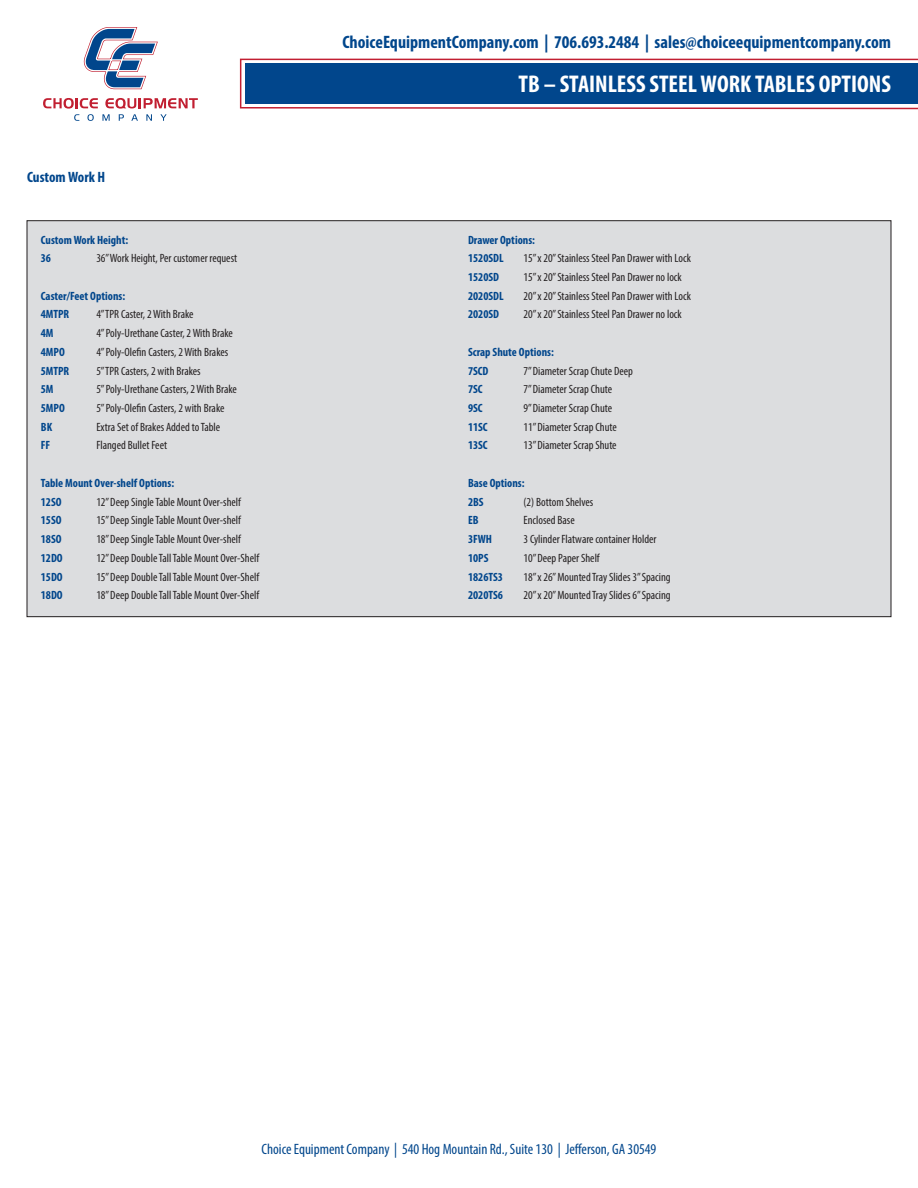
<style>
.page{position:relative;width:918px;height:1188px;background:#fff}
.page>*{position:absolute;margin:0;border:0;box-sizing:border-box;transform-origin:0 0}
.t1{font:700 condensed 24.3px "Myriad Pro";color:#fff}
.t2{font:700 condensed 18px "Myriad Pro";color:#01468c}
.t3{font:condensed 15px "Myriad Pro";color:#01468c}
.t4{font:700 condensed 15px "Myriad Pro";color:#01468c}
.t5{font:condensed 12px "Myriad Pro";color:#231f20}
.t6{font:700 condensed 12px "Myriad Pro";color:#01468c}
</style>
<div class="page">
<svg style="left:239px;top:58px;width:679px;height:52px;background:#346198"></svg>
<svg style="left:43px;top:98px;width:155px;height:23px"></svg>
<svg style="left:83px;top:27px;width:75px;height:63px"></svg>
<div style="left:27px;top:221px;width:864px;height:396px;background:#dcdddf"></div>
<p class="t4" style="left:27px;top:168px;width:80px">Custom Work H</p>
<p class="t6" style="left:41px;top:232px;width:89px">Custom Work Height:</p>
<p class="t6" style="left:41px;top:251px;width:12px">36</p>
<p class="t5" style="left:96px;top:251px;width:142px">36” Work Height, Per customer request</p>
<p class="t6" style="left:41px;top:288px;width:86px">Caster/Feet Options:</p>
<p class="t6" style="left:41px;top:307px;width:30px">4MTPR</p>
<p class="t5" style="left:96px;top:307px;width:99px">4” TPR Caster, 2 With Brake</p>
<p class="t6" style="left:41px;top:326px;width:14px">4M</p>
<p class="t5" style="left:96px;top:326px;width:138px">4” Poly-Urethane Caster, 2 With Brake</p>
<p class="t6" style="left:41px;top:344px;width:26px">4MPO</p>
<p class="t5" style="left:96px;top:345px;width:133px">4” Poly-Olefin Casters, 2 With Brakes</p>
<p class="t6" style="left:41px;top:363px;width:30px">5MTPR</p>
<p class="t5" style="left:96px;top:363px;width:106px">5” TPR Casters, 2 with Brakes</p>
<p class="t6" style="left:41px;top:382px;width:14px">5M</p>
<p class="t5" style="left:96px;top:382px;width:142px">5” Poly-Urethane Casters, 2 With Brake</p>
<p class="t6" style="left:41px;top:401px;width:26px">5MPO</p>
<p class="t5" style="left:96px;top:401px;width:130px">5” Poly-Olefin Casters, 2 with Brake</p>
<p class="t6" style="left:41px;top:419px;width:13px">BK</p>
<p class="t5" style="left:96px;top:420px;width:125px">Extra Set of Brakes Added to Table</p>
<p class="t6" style="left:41px;top:438px;width:11px">FF</p>
<p class="t5" style="left:96px;top:438px;width:72px">Flanged Bullet Feet</p>
<p class="t6" style="left:41px;top:475px;width:135px">Table Mount Over-shelf Options:</p>
<p class="t6" style="left:41px;top:494px;width:22px">12SO</p>
<p class="t5" style="left:96px;top:494px;width:146px">12” Deep Single Table Mount Over-shelf</p>
<p class="t6" style="left:41px;top:513px;width:22px">15SO</p>
<p class="t5" style="left:96px;top:513px;width:146px">15” Deep Single Table Mount Over-shelf</p>
<p class="t6" style="left:41px;top:532px;width:22px">18SO</p>
<p class="t5" style="left:96px;top:532px;width:146px">18” Deep Single Table Mount Over-shelf</p>
<p class="t6" style="left:41px;top:550px;width:23px">12DO</p>
<p class="t5" style="left:96px;top:551px;width:164px">12” Deep Double Tall Table Mount Over-Shelf</p>
<p class="t6" style="left:41px;top:569px;width:23px">15DO</p>
<p class="t5" style="left:96px;top:569px;width:164px">15” Deep Double Tall Table Mount Over-Shelf</p>
<p class="t6" style="left:41px;top:588px;width:23px">18DO</p>
<p class="t5" style="left:96px;top:588px;width:164px">18” Deep Double Tall Table Mount Over-Shelf</p>
<h2 class="t2" style="left:342px;top:31px;width:550px">ChoiceEquipmentCompany.com | 706.693.2484 | sales@choiceequipmentcompany.com</h2>
<p class="t1" style="left:519px;top:69px;width:374px">TB – STAINLESS STEEL WORK TABLES OPTIONS</p>
<p class="t6" style="left:468px;top:232px;width:69px">Drawer Options:</p>
<p class="t6" style="left:468px;top:251px;width:37px">1520SDL</p>
<p class="t5" style="left:523px;top:251px;width:169px">15” x 20” Stainless Steel Pan Drawer with Lock</p>
<p class="t6" style="left:468px;top:270px;width:33px">1520SD</p>
<p class="t5" style="left:523px;top:270px;width:160px">15” x 20” Stainless Steel Pan Drawer no lock</p>
<p class="t6" style="left:468px;top:288px;width:37px">2020SDL</p>
<p class="t5" style="left:523px;top:289px;width:169px">20” x 20” Stainless Steel Pan Drawer with Lock</p>
<p class="t6" style="left:468px;top:307px;width:33px">2020SD</p>
<p class="t5" style="left:523px;top:307px;width:160px">20” x 20” Stainless Steel Pan Drawer no lock</p>
<p class="t6" style="left:468px;top:344px;width:87px">Scrap Shute Options:</p>
<p class="t6" style="left:468px;top:363px;width:22px">7SCD</p>
<p class="t5" style="left:523px;top:363px;width:111px">7” Diameter Scrap Chute Deep</p>
<p class="t6" style="left:468px;top:382px;width:16px">7SC</p>
<p class="t5" style="left:523px;top:382px;width:90px">7” Diameter Scrap Chute</p>
<p class="t6" style="left:468px;top:401px;width:16px">9SC</p>
<p class="t5" style="left:523px;top:401px;width:90px">9” Diameter Scrap Chute</p>
<p class="t6" style="left:468px;top:419px;width:21px">11SC</p>
<p class="t5" style="left:523px;top:420px;width:95px">11” Diameter Scrap Chute</p>
<p class="t6" style="left:468px;top:438px;width:21px">13SC</p>
<p class="t5" style="left:523px;top:438px;width:95px">13” Diameter Scrap Shute</p>
<p class="t6" style="left:468px;top:475px;width:58px">Base Options:</p>
<p class="t6" style="left:468px;top:494px;width:17px">2BS</p>
<p class="t5" style="left:523px;top:494px;width:71px">(2) Bottom Shelves</p>
<p class="t6" style="left:468px;top:513px;width:12px">EB</p>
<p class="t5" style="left:523px;top:513px;width:53px">Enclosed Base</p>
<p class="t6" style="left:468px;top:532px;width:26px">3FWH</p>
<p class="t5" style="left:523px;top:532px;width:135px">3 Cylinder Flatware container Holder</p>
<p class="t6" style="left:468px;top:550px;width:22px">10PS</p>
<p class="t5" style="left:523px;top:551px;width:78px">10” Deep Paper Shelf</p>
<p class="t6" style="left:468px;top:569px;width:36px">1826TS3</p>
<p class="t5" style="left:523px;top:569px;width:149px">18” x 26” Mounted Tray Slides 3” Spacing</p>
<p class="t6" style="left:468px;top:588px;width:36px">2020TS6</p>
<p class="t5" style="left:523px;top:588px;width:149px">20” x 20” Mounted Tray Slides 6” Spacing</p>
<p class="t3" style="left:262px;top:1140px;width:396px">Choice Equipment Company | 540 Hog Mountain Rd., Suite 130 | Jefferson, GA 30549</p>
</div>
